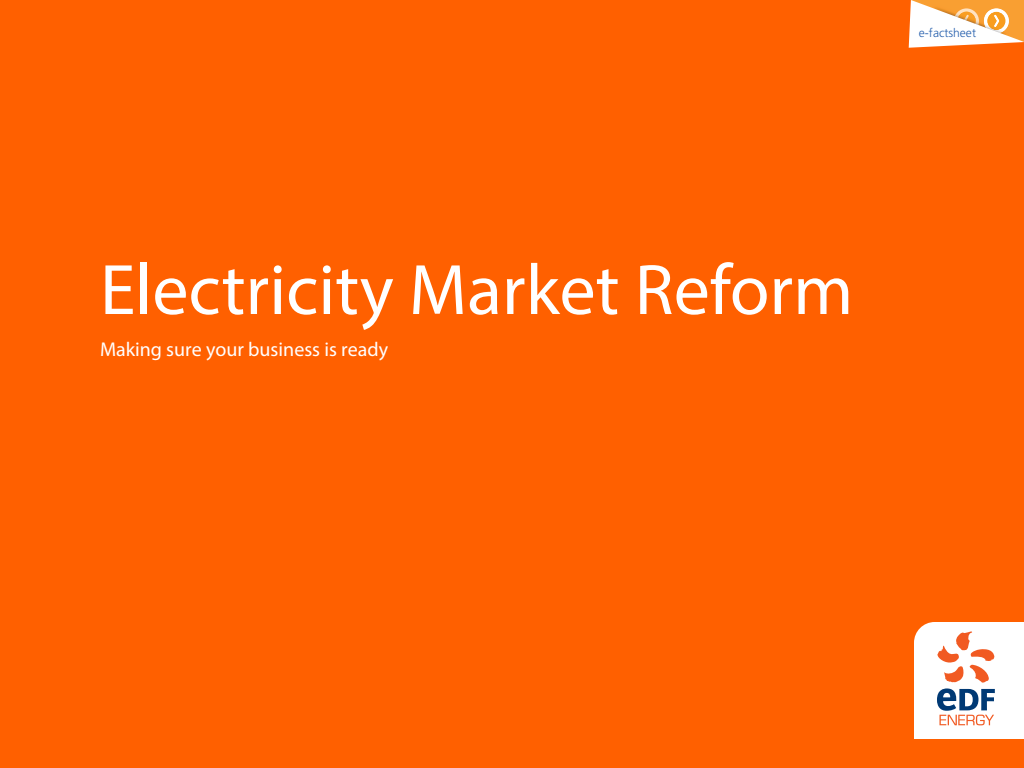
<style>
.page{position:relative;width:1024px;height:768px;background:#ff6000}
.page>*{position:absolute;margin:0;border:0;box-sizing:border-box;transform-origin:0 0}
.FRONT_PAGE_TITLE{font:72px "Myriad Pro";color:#fff}
.FRONT_PAGE_SUB_TITLE{font:20px "Myriad Pro";color:#fff}
.t1{font:300 12.1px "Frutiger LT";color:#245eac}
</style>
<div class="page">
<svg style="left:909px;top:0;width:115px;height:48px"></svg>
<svg style="left:914px;top:622px;width:110px;height:117px"></svg>
<p class="t1" style="left:919px;top:26px;width:59px">e-factsheet</p>
<p class="FRONT_PAGE_TITLE" style="left:100px;top:245px;width:755px">Electricity Market Reform</p>
<p class="FRONT_PAGE_SUB_TITLE" style="left:100px;top:337px;width:290px">Making sure your business is ready</p>
</div>
